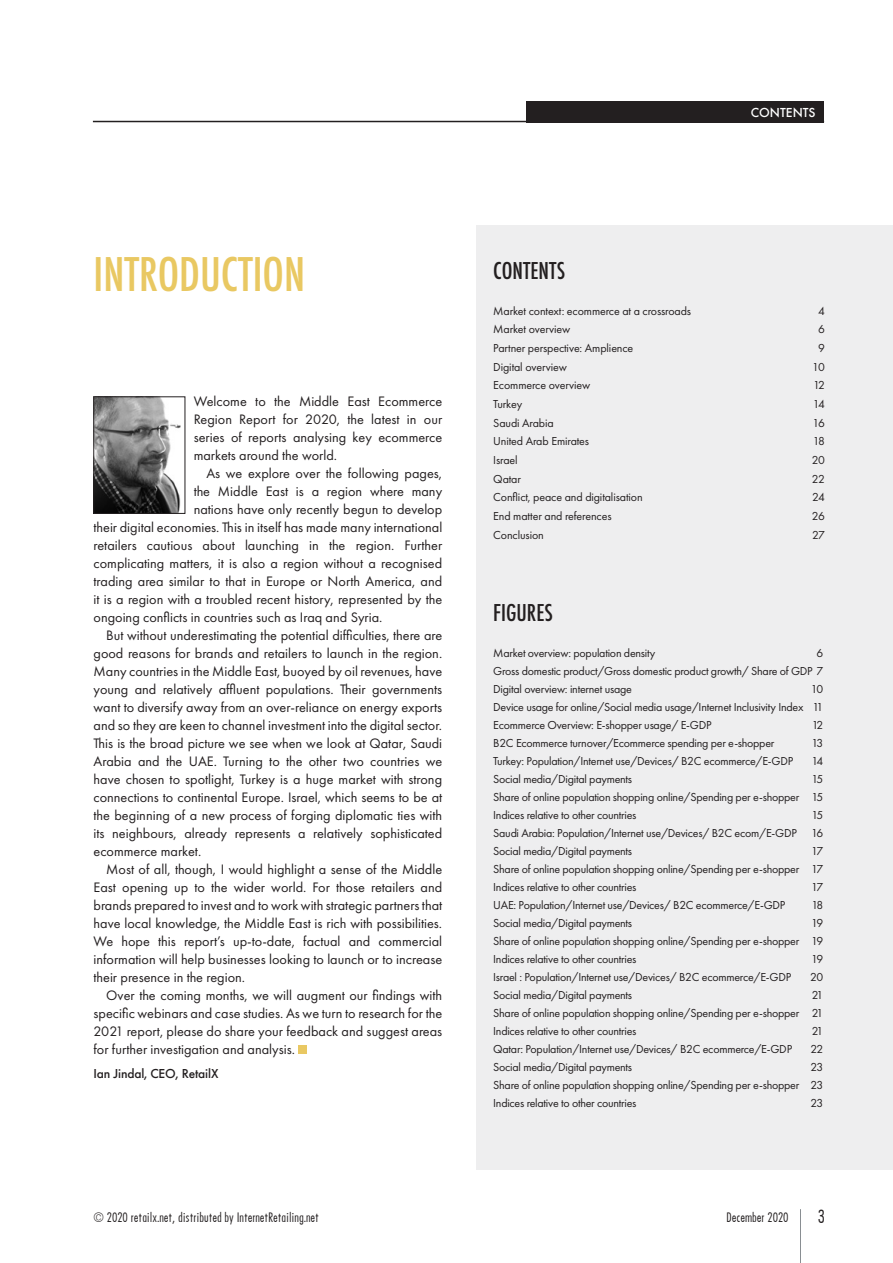
<style>
.page{position:relative;width:893px;height:1263px;background:#fff}
.page>*{position:absolute;margin:0;border:0;box-sizing:border-box;transform-origin:0 0}
.t1{font:500 condensed 45px "Futura";color:#e9c862}
.t2{font:500 condensed 22.5px "Futura";color:#231f20}
.t3{font:500 16.5px "Futura Cond";color:#231f20}
.t4{font:14.25px/18px "Futura PT";color:#231f20;text-align:justify}
.t5{font:500 13.5px "Futura PT";letter-spacing:-.01em;color:#231f20}
.t6{font:12px/18px "Futura PT";letter-spacing:-.02em;color:#231f20;text-align:justify}
.t7{font:500 12px "Futura Cond";color:#231f20}
.t8{font:500 12px "Futura";color:#fff}
</style>
<div class="page">
<hr style="left:800px;top:1209px;width:1px;height:54px;background:#898e92">
<div style="left:527px;top:101px;width:297px;height:21px;background:#231f20"></div>
<hr style="left:93px;top:121px;width:731px;height:1px;background:#231f20">
<div style="left:476px;top:225px;width:417px;height:944px;background:#eeeeef"></div>
<div style="left:298px;top:1045px;width:9px;height:9px;background:#e9c862"></div>
<img style="left:96px;top:399px;width:85px;height:113px">
<div style="left:94px;top:397px;width:91px;height:117px;border:1px solid #231f20"></div>
<p class="t8" style="left:751px;top:104px;width:66px">CONTENTS</p>
<h1 class="t1" style="left:94px;top:246px;width:213px">INTRODUCTION</h1>
<p class="t4" style="left:194px;top:392px;width:250px">Welcome to the Middle East Ecommerce Region Report for 2020, the latest in our series of reports analysing key ecommerce markets around the world.</p>
<p class="t4" style="left:206px;top:464px;width:237px">As we explore over the following pages,</p>
<p class="t4" style="left:194px;top:482px;width:250px">the Middle East is a region where many</p>
<p class="t4" style="left:194px;top:500px;width:250px">nations have only recently begun to develop</p>
<p class="t4" style="left:94px;top:518px;width:350px">their digital economies. This in itself has made many international</p>
<p class="t4" style="left:94px;top:536px;width:350px">retailers cautious about launching in the region. Further</p>
<p class="t4" style="left:94px;top:554px;width:350px">complicating matters, it is also a region without a recognised</p>
<p class="t4" style="left:94px;top:572px;width:350px">trading area similar to that in Europe or North America, and</p>
<p class="t4" style="left:94px;top:590px;width:350px">it is a region with a troubled recent history, represented by the</p>
<p class="t4" style="left:94px;top:608px;width:290px">ongoing conflicts in countries such as Iraq and Syria.</p>
<p class="t4" style="left:106px;top:626px;width:337px">But without underestimating the potential difficulties, there are</p>
<p class="t4" style="left:94px;top:644px;width:350px">good reasons for brands and retailers to launch in the region.</p>
<p class="t4" style="left:94px;top:662px;width:350px">Many countries in the Middle East, buoyed by oil revenues, have</p>
<p class="t4" style="left:94px;top:680px;width:350px">young and relatively affluent populations. Their governments</p>
<p class="t4" style="left:94px;top:698px;width:350px">want to diversify away from an over-reliance on energy exports</p>
<p class="t4" style="left:94px;top:716px;width:350px">and so they are keen to channel investment into the digital sector.</p>
<p class="t4" style="left:94px;top:734px;width:350px">This is the broad picture we see when we look at Qatar, Saudi</p>
<p class="t4" style="left:94px;top:752px;width:350px">Arabia and the UAE. Turning to the other two countries we</p>
<p class="t4" style="left:94px;top:770px;width:350px">have chosen to spotlight, Turkey is a huge market with strong</p>
<p class="t4" style="left:94px;top:788px;width:350px">connections to continental Europe. Israel, which seems to be at</p>
<p class="t4" style="left:94px;top:806px;width:350px">the beginning of a new process of forging diplomatic ties with</p>
<p class="t4" style="left:94px;top:824px;width:350px">its neighbours, already represents a relatively sophisticated</p>
<p class="t4" style="left:94px;top:842px;width:109px">ecommerce market.</p>
<p class="t4" style="left:106px;top:860px;width:337px">Most of all, though, I would highlight a sense of the Middle</p>
<p class="t4" style="left:94px;top:878px;width:350px">East opening up to the wider world. For those retailers and</p>
<p class="t4" style="left:94px;top:896px;width:350px">brands prepared to invest and to work with strategic partners that</p>
<p class="t4" style="left:94px;top:914px;width:350px">have local knowledge, the Middle East is rich with possibilities.</p>
<p class="t4" style="left:94px;top:932px;width:350px">We hope this report’s up-to-date, factual and commercial</p>
<p class="t4" style="left:94px;top:950px;width:350px">information will help businesses looking to launch or to increase</p>
<p class="t4" style="left:94px;top:968px;width:153px">their presence in the region.</p>
<p class="t4" style="left:106px;top:986px;width:337px">Over the coming months, we will augment our findings with</p>
<p class="t4" style="left:94px;top:1004px;width:350px">specific webinars and case studies. As we turn to research for the</p>
<p class="t4" style="left:94px;top:1022px;width:350px">2021 report, please do share your feedback and suggest areas</p>
<p class="t4" style="left:94px;top:1040px;width:203px">for further investigation and analysis.</p>
<p class="t5" style="left:94px;top:1065px;width:126px">Ian Jindal, CEO, RetailX</p>
<h2 class="t2" style="left:493px;top:256px;width:73px">CONTENTS</h2>
<p class="t6" style="left:493px;top:302px;width:199px">Market context: ecommerce at a crossroads</p>
<p class="t6" style="left:818px;top:302px;width:8px">4</p>
<p class="t6" style="left:493px;top:320px;width:79px">Market overview</p>
<p class="t6" style="left:818px;top:320px;width:8px">6</p>
<p class="t6" style="left:493px;top:339px;width:142px">Partner perspective: Amplience</p>
<p class="t6" style="left:818px;top:339px;width:8px">9</p>
<p class="t6" style="left:493px;top:358px;width:75px">Digital overview</p>
<p class="t6" style="left:812px;top:358px;width:14px">10</p>
<p class="t6" style="left:493px;top:376px;width:99px">Ecommerce overview</p>
<p class="t6" style="left:813px;top:376px;width:13px">12</p>
<p class="t6" style="left:493px;top:395px;width:31px">Turkey</p>
<p class="t6" style="left:813px;top:395px;width:14px">14</p>
<p class="t6" style="left:493px;top:413px;width:62px">Saudi Arabia</p>
<p class="t6" style="left:813px;top:413px;width:14px">16</p>
<p class="t6" style="left:493px;top:432px;width:97px">United Arab Emirates</p>
<p class="t6" style="left:813px;top:432px;width:14px">18</p>
<p class="t6" style="left:493px;top:451px;width:26px">Israel</p>
<p class="t6" style="left:812px;top:451px;width:15px">20</p>
<p class="t6" style="left:493px;top:469px;width:29px">Qatar</p>
<p class="t6" style="left:812px;top:469px;width:15px">22</p>
<p class="t6" style="left:493px;top:488px;width:151px">Conflict, peace and digitalisation</p>
<p class="t6" style="left:812px;top:488px;width:14px">24</p>
<p class="t6" style="left:493px;top:507px;width:120px">End matter and references</p>
<p class="t6" style="left:812px;top:507px;width:15px">26</p>
<p class="t6" style="left:493px;top:525px;width:52px">Conclusion</p>
<p class="t6" style="left:812px;top:525px;width:14px">27</p>
<h2 class="t2" style="left:493px;top:598px;width:61px">FIGURES</h2>
<p class="t6" style="left:493px;top:644px;width:164px">Market overview: population density</p>
<p class="t6" style="left:493px;top:644px;width:331px;text-indent:323px">6<br>Gross domestic product/Gross domestic product growth/ Share of GDP 7<br>Digital overview: internet usage</p>
<p class="t6" style="left:493px;top:680px;width:331px;text-indent:317px">10<br>Device usage for online/Social media usage/Internet Inclusivity Index 11<br>Ecommerce Overview: E-shopper usage/ E-GDP</p>
<p class="t6" style="left:812px;top:716px;width:13px">12</p>
<p class="t6" style="left:493px;top:734px;width:283px">B2C Ecommerce turnover/Ecommerce spending per e-shopper</p>
<p class="t6" style="left:811px;top:734px;width:13px">13</p>
<p class="t6" style="left:493px;top:752px;width:301px">Turkey: Population/Internet use/Devices/ B2C ecommerce/E-GDP</p>
<p class="t6" style="left:811px;top:752px;width:13px">14</p>
<p class="t6" style="left:493px;top:770px;width:140px">Social media/Digital payments</p>
<p class="t6" style="left:493px;top:770px;width:331px;text-indent:318px">15<br>Share of online population shopping online/Spending per e-shopper 15<br>Indices relative to other countries</p>
<p class="t6" style="left:493px;top:806px;width:331px;text-indent:318px">15<br>Saudi Arabia: Population/Internet use/Devices/ B2C ecom/E-GDP 16<br>Social media/Digital payments</p>
<p class="t6" style="left:493px;top:842px;width:331px;text-indent:318px">17<br>Share of online population shopping online/Spending per e-shopper 17<br>Indices relative to other countries</p>
<p class="t6" style="left:811px;top:878px;width:14px">17</p>
<p class="t6" style="left:493px;top:896px;width:294px">UAE: Population/Internet use/Devices/ B2C ecommerce/E-GDP</p>
<p class="t6" style="left:811px;top:896px;width:13px">18</p>
<p class="t6" style="left:493px;top:914px;width:140px">Social media/Digital payments</p>
<p class="t6" style="left:493px;top:914px;width:331px;text-indent:318px">19<br>Share of online population shopping online/Spending per e-shopper 19<br>Indices relative to other countries</p>
<p class="t6" style="left:811px;top:950px;width:14px">19</p>
<p class="t6" style="left:493px;top:968px;width:299px">Israel : Population/Internet use/Devices/ B2C ecommerce/E-GDP</p>
<p class="t6" style="left:810px;top:968px;width:15px">20</p>
<p class="t6" style="left:493px;top:986px;width:140px">Social media/Digital payments</p>
<p class="t6" style="left:493px;top:986px;width:332px;text-indent:318px">21<br>Share of online population shopping online/Spending per e-shopper 21<br>Indices relative to other countries</p>
<p class="t6" style="left:812px;top:1022px;width:13px">21</p>
<p class="t6" style="left:493px;top:1040px;width:300px">Qatar: Population/Internet use/Devices/ B2C ecommerce/E-GDP</p>
<p class="t6" style="left:810px;top:1040px;width:14px">22</p>
<p class="t6" style="left:493px;top:1058px;width:140px">Social media/Digital payments</p>
<p class="t6" style="left:493px;top:1058px;width:332px;text-indent:317px">23<br>Share of online population shopping online/Spending per e-shopper 23<br>Indices relative to other countries</p>
<p class="t6" style="left:810px;top:1094px;width:14px">23</p>
<p class="t7" style="left:94px;top:1209px;width:227px">© 2020 retailx.net, distributed by InternetRetailing.net</p>
<p class="t7" style="left:727px;top:1209px;width:63px">December 2020</p>
<p class="t3" style="left:818px;top:1206px;width:8px">3</p>
</div>
